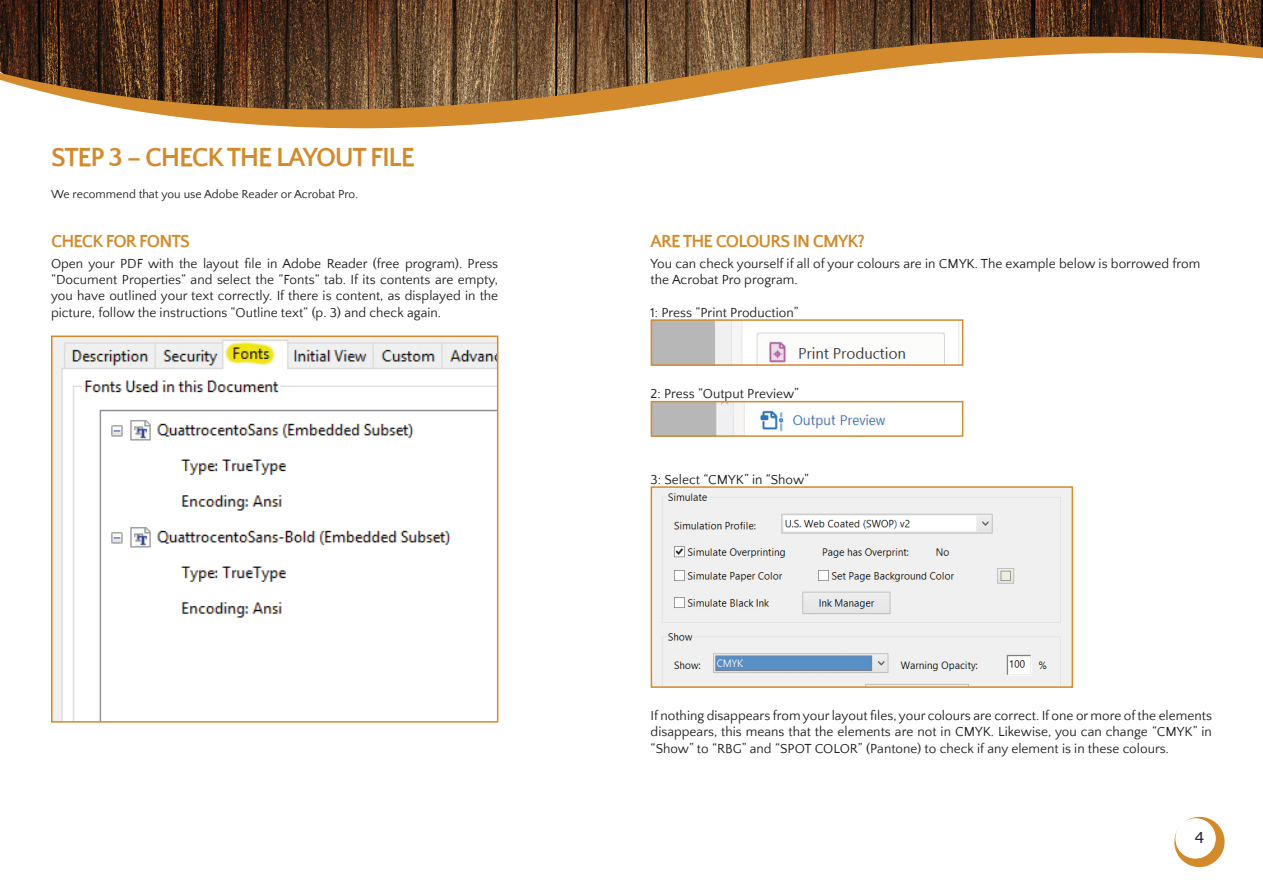
<style>
.page{position:relative;width:1263px;height:893px;background:#fff}
.page>*{position:absolute;margin:0;border:0;box-sizing:border-box;transform-origin:0 0}
.Overskriftblå{font:700 27px "Quattrocento Sans";letter-spacing:-.05em;color:#d28a2b}
.Overskriftblå-2{font:700 18px "Quattrocento Sans";letter-spacing:-.05em;color:#d28a2b}
.t1{font:15px "Verdana";color:#231f20}
.Overskriftblå-3{font:13.5px/16.2px "Quattrocento Sans";color:#231f20;text-align:justify}
.t2{font:12px "Quattrocento Sans";color:#231f20}
</style>
<div class="page">
<img style="left:0;top:0;width:1263px;height:36px">
<svg style="left:0;top:36px;width:1263px;height:93px"></svg>
<svg style="left:1174px;top:817px;width:50px;height:50px"></svg>
<img style="left:54px;top:338px;width:441px;height:382px">
<div style="left:51px;top:335px;width:447px;height:388px;border:2px solid #d28a2b"></div>
<img style="left:654px;top:322px;width:305px;height:41px">
<div style="left:651px;top:319px;width:312px;height:47px;border:2px solid #d28a2b"></div>
<img style="left:654px;top:404px;width:232px;height:30px">
<div style="left:651px;top:401px;width:312px;height:36px;border:2px solid #d28a2b"></div>
<img style="left:654px;top:489px;width:416px;height:196px">
<div style="left:651px;top:486px;width:422px;height:202px;border:2px solid #d28a2b"></div>
<p class="Overskriftblå" style="left:51px;top:143px;width:365px">STEP 3 – CHECK THE LAYOUT FILE</p>
<p class="t2" style="left:51px;top:188px;width:309px">We recommend that you use Adobe Reader or Acrobat Pro.</p>
<p class="Overskriftblå-2" style="left:51px;top:232px;width:141px">CHECK FOR FONTS</p>
<p class="Overskriftblå-3" style="left:51px;top:256px;width:449px">Open your PDF with the layout file in Adobe Reader (free program). Press “Document Properties“ and select the “Fonts“ tab. If its contents are empty, you have outlined your text correctly. If there is content, as displayed in the picture, follow the instructions “Outline text“ (p. 3) and check again.</p>
<p class="Overskriftblå-2" style="left:651px;top:232px;width:216px">ARE THE COLOURS IN CMYK?</p>
<p class="Overskriftblå-3" style="left:651px;top:256px;width:551px">You can check yourself if all of your colours are in CMYK. The example below is borrowed from the Acrobat Pro program.</p>
<p class="Overskriftblå-3" style="left:651px;top:305px;width:149px">1: Press “Print Production”</p>
<p class="Overskriftblå-3" style="left:651px;top:386px;width:150px">2: Press “Output Preview”</p>
<p class="Overskriftblå-3" style="left:651px;top:472px;width:160px">3: Select “CMYK” in “Show”</p>
<p class="Overskriftblå-3" style="left:651px;top:708px;width:563px">If nothing disappears from your layout files, your colours are correct. If one or more of the elements disappears, this means that the elements are not in CMYK. Likewise, you can change “CMYK” in “Show” to “RBG” and “SPOT COLOR” (Pantone) to check if any element is in these colours.</p>
<p class="t1" style="left:1195px;top:827px;width:11px">4</p>
</div>
